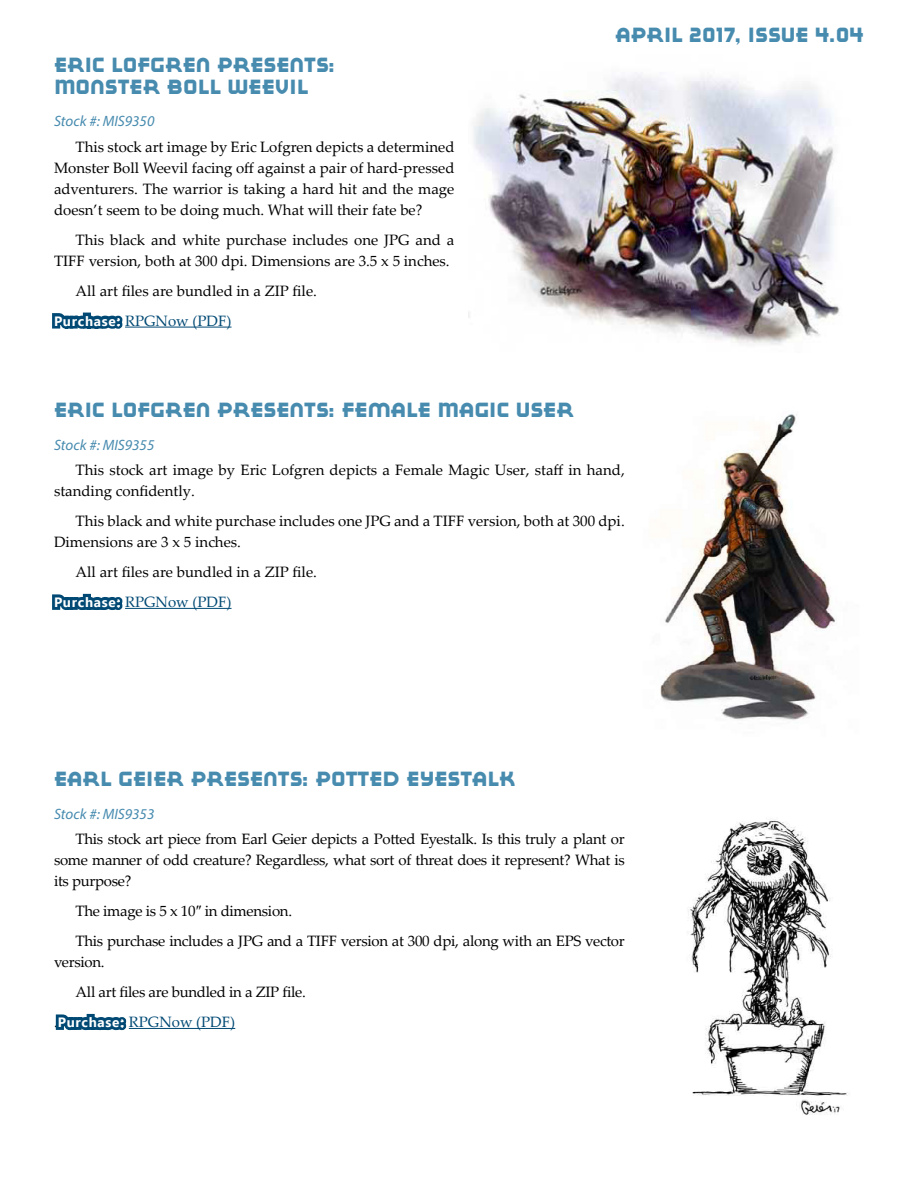
<style>
.page{position:relative;width:918px;height:1188px;background:#fff}
.page>*{position:absolute;margin:0;border:0;box-sizing:border-box;transform-origin:0 0}
.t1{font:18px/21.6px "Red Circle";color:#478baf}
.t2{font:15px/21px "Palatino Linotype";color:#000}
.t3{font:15px/30px "Palatino Linotype";letter-spacing:-.02em;color:#000}
.t4{font:italic 15px "Myriad Pro";color:#478baf}
.t5{font:15px "Palatino Linotype";color:#004974}
.s1{font-family:"Ebrima";font-weight:700;font-size:13.5px;color:#fff}
.s2{color:#004974}
.s3{color:#000}
</style>
<div class="page">
<img style="left:468px;top:72px;width:372px;height:273px">
<img style="left:660px;top:414px;width:175px;height:306px">
<img style="left:687px;top:820px;width:163px;height:295px">
<hr style="left:125px;top:327px;width:107px;height:1px;background:#004974">
<hr style="left:125px;top:608px;width:107px;height:1px;background:#004974">
<hr style="left:129px;top:1028px;width:106px;height:1px;background:#004974">
<svg style="left:52px;top:312px;width:76px;height:17px"></svg>
<svg style="left:52px;top:593px;width:76px;height:17px"></svg>
<svg style="left:55px;top:1013px;width:76px;height:18px"></svg>
<p class="t1" style="left:54px;top:54px;width:283px">ERIC LOFGREN PRESENTS:<br>MONSTER BOLL WEEVIL</p>
<p class="t4" style="left:54px;top:112px;width:102px">Stock #: MIS9350</p>
<p class="t2" style="left:54px;top:135px;width:402px;text-align:justify;text-indent:22px">This stock art image by Eric Lofgren depicts a determined Monster Boll Weevil facing off against a pair of hard-pressed adventurers. The warrior is taking a hard hit and the mage doesn’t seem to be doing much. What will their fate be?</p>
<p class="t2" style="left:54px;top:228px;width:402px;text-indent:22px">This black and white purchase includes one JPG and a<br>TIFF version, both at 300 dpi. Dimensions are 3.5 x 5 inches.</p>
<p class="t2" style="left:54px;top:275px;width:264px;line-height:30px;text-indent:22px">All art files are bundled in a ZIP file.<br><span class="s1">Purchase:</span> <span class="s2">RPGNow (PDF)</span></p>
<p class="t1" style="left:615px;top:24px;width:250px">APRIL 2017, ISSUE 4.04</p>
<p class="t1" style="left:54px;top:399px;width:522px">ERIC LOFGREN PRESENTS: FEMALE MAGIC USER</p>
<p class="t4" style="left:54px;top:435px;width:102px">Stock #: MIS9355</p>
<p class="t2" style="left:54px;top:459px;width:572px;text-indent:22px">This stock art image by Eric Lofgren depicts a Female Magic User, staff in hand, standing confidently.</p>
<p class="t2" style="left:54px;top:510px;width:572px;text-indent:22px">This black and white purchase includes one JPG and a TIFF version, both at 300 dpi.<br>Dimensions are 3 x 5 inches.</p>
<p class="t2" style="left:54px;top:556px;width:264px;line-height:30px;text-indent:22px">All art files are bundled in a ZIP file.<br><span class="s1">Purchase:</span> <span class="s2">RPGNow (PDF)</span></p>
<p class="t1" style="left:54px;top:768px;width:463px">EARL GEIER PRESENTS: POTTED EYESTALK</p>
<p class="t4" style="left:54px;top:804px;width:102px">Stock #: MIS9353</p>
<p class="t2" style="left:54px;top:828px;width:572px;text-align:justify;text-indent:22px">This stock art piece from Earl Geier depicts a Potted Eyestalk. Is this truly a plant or some manner of odd creature? Regardless, what sort of threat does it represent? What is its purpose?</p>
<p class="t3" style="left:76px;top:895px;width:551px">The image is 5 x 10″ in dimension.<br>This purchase includes a JPG and a TIFF version at 300 dpi, along with an EPS vector</p>
<p class="t3" style="left:54px;top:946px;width:52px">version.</p>
<p class="t3" style="left:76px;top:976px;width:232px">All art files are bundled in a ZIP file.</p>
<p class="t5" style="left:54px;top:1011px;width:183px"><span class="s3">.</span><span class="s1">Purchase:</span> RPGNow (PDF)</p>
</div>
